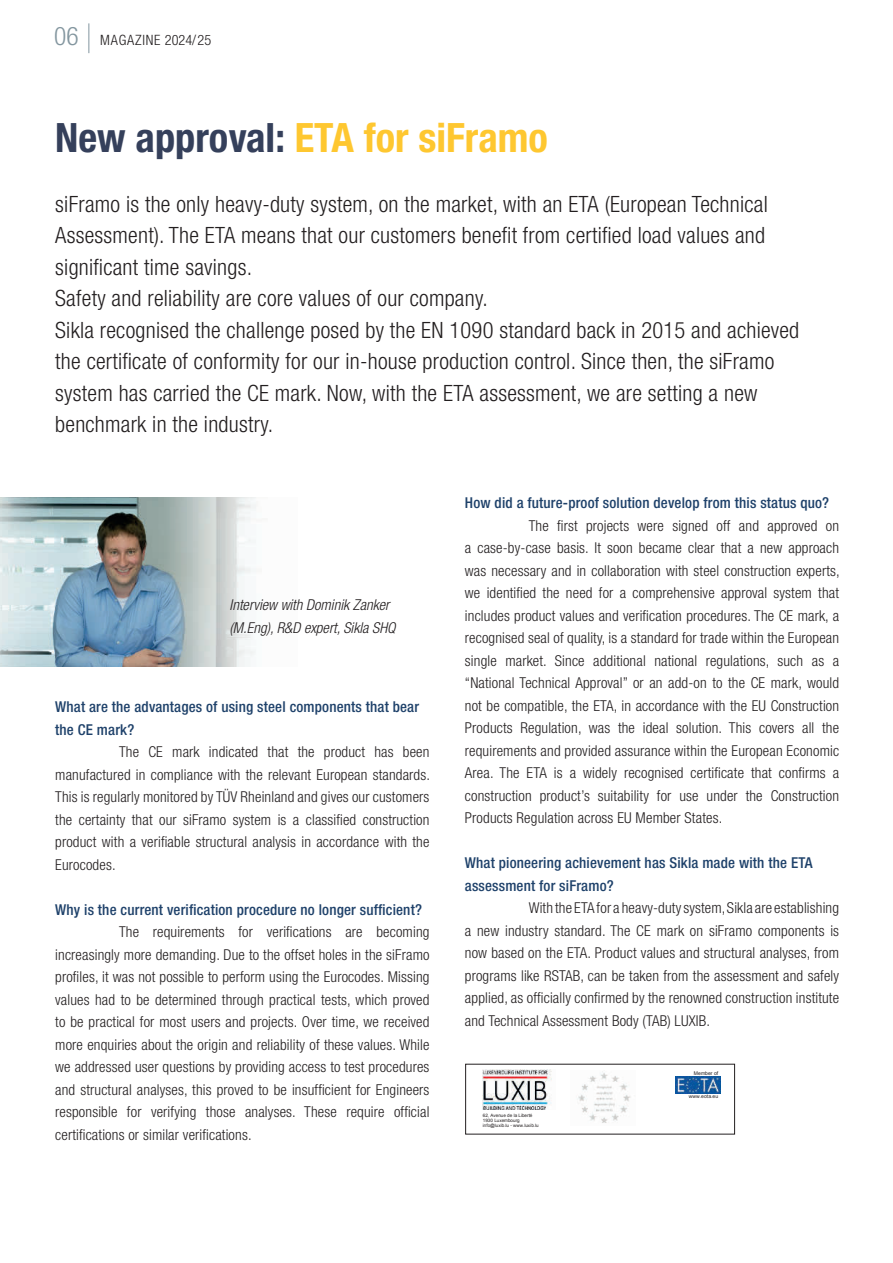
<style>
.page{position:relative;width:893px;height:1263px;background:#fff}
.page>*{position:absolute;margin:0;border:0;box-sizing:border-box;transform-origin:0 0}
.t1{font:700 condensed 40.5px "Helvetica Neue LT Pro";color:#fec730}
.t2{font:300 condensed 22.5px/31.5px "Helvetica Neue LT Pro";letter-spacing:.01em;color:#231f20}
.t3{font:300 condensed 15px/22.5px "Helvetica Neue LT Pro";letter-spacing:.01em;color:#231f20;text-align:justify}
.t4{font:500 condensed 15px/22.5px "Helvetica Neue LT Pro";letter-spacing:.01em;color:#1e416a}
.t5{font:italic 300 condensed 15px/22.5px "Helvetica Neue LT Pro";color:#231f20}
.t6{font:300 condensed 14.25px "Helvetica Neue LT Pro";letter-spacing:.055em;color:#231f20}
.t7{font:5.1px "Arial";color:#231f20}
.t8{font:4.65px/5.2px "Arial";letter-spacing:.005em;color:#231f20}
.s1{font-size:25.5px;color:#83969f}
.s2{color:#35405b}
</style>
<div class="page">
<hr style="left:89px;top:23px;width:1px;height:30px;background:#83969f">
<img style="left:0;top:497px;width:256px;height:169px">
<img style="left:676px;top:1076px;width:45px;height:17px">
<img style="left:578px;top:1071px;width:53px;height:52px">
<img style="left:482px;top:1070px;width:70px;height:39px">
<hr style="left:892px;top:980px;width:1px;height:47px;background:#888ea4">
<hr style="left:892px;top:642px;width:1px;height:47px;background:#888ea4">
<p class="t6" style="left:54px;top:32px;width:159px"><span class="s1">06</span> MAGAZINE 2024/25</p>
<h1 class="t1" style="left:55px;top:113px;width:494px"><span class="s2">New approval:</span> ETA for siFramo</h1>
<p class="t2" style="left:55px;top:188px;width:745px">siFramo is the only heavy-duty system, on the market, with an ETA (European Technical Assessment). The ETA means that our customers benefit from certified load values and significant time savings.<br>Safety and reliability are core values of our company.<br>Sikla recognised the challenge posed by the EN 1090 standard back in 2015 and achieved the certificate of conformity for our in-house production control. Since then, the siFramo system has carried the CE mark. Now, with the ETA assessment, we are setting a new benchmark in the industry.</p>
<p class="t5" style="left:230px;top:594px;width:167px">Interview with Dominik Zanker (M.Eng), R&amp;D expert, Sikla SHQ</p>
<p class="t4" style="left:55px;top:696px;width:365px">What are the advantages of using steel components that bear the CE mark?</p>
<p class="t3" style="left:55px;top:741px;width:376px;text-indent:64px">The CE mark indicated that the product has been manufactured in compliance with the relevant European standards.<br>This is regularly monitored by TÜV Rheinland and gives our customers the certainty that our siFramo system is a classified construction product with a verifiable structural analysis in accordance with the Eurocodes.</p>
<p class="t4" style="left:55px;top:898px;width:368px">Why is the current verification procedure no longer sufficient?</p>
<p class="t3" style="left:55px;top:921px;width:376px;text-indent:64px">The requirements for verifications are becoming increasingly more demanding. Due to the offset holes in the siFramo profiles, it was not possible to perform using the Eurocodes. Missing values had to be determined through practical tests, which proved to be practical for most users and projects. Over time, we received more enquiries about the origin and reliability of these values. While we addressed user questions by providing access to test procedures and structural analyses, this proved to be insufficient for Engineers responsible for verifying those analyses. These require official certifications or similar verifications.</p>
<p class="t4" style="left:465px;top:491px;width:366px">How did a future-proof solution develop from this status quo?</p>
<p class="t3" style="left:465px;top:514px;width:376px;text-indent:64px">The first projects were signed off and approved on a case-by-case basis. It soon became clear that a new approach was necessary and in collaboration with steel construction experts, we identified the need for a comprehensive approval system that includes product values and verification procedures. The CE mark, a recognised seal of quality, is a standard for trade within the European single market. Since additional national regulations, such as a “National Technical Approval” or an add-on to the CE mark, would not be compatible, the ETA, in accordance with the EU Construction Products Regulation, was the ideal solution. This covers all the requirements and provided assurance within the European Economic Area. The ETA is a widely recognised certificate that confirms a construction product’s suitability for use under the Construction Products Regulation across EU Member States.</p>
<p class="t4" style="left:465px;top:851px;width:349px">What pioneering achievement has Sikla made with the ETA assessment for siFramo?</p>
<p class="t3" style="left:465px;top:897px;width:376px;text-indent:64px">With the ETA for a heavy-duty system, Sikla are establishing a new industry standard. The CE mark on siFramo components is now based on the ETA. Product values and structural analyses, from programs like RSTAB, can be taken from the assessment and safely applied, as officially confirmed by the renowned construction institute and Technical Assessment Body (TAB) LUXIB.</p>
<p class="t8" style="left:483px;top:1113px;width:57px">62, Avenue de la Liberté<br>1930 Luxembourg info@luxib.lu - www.luxib.lu</p>
<p class="t7" style="left:694px;top:1069px;width:26px">Member of</p>
<p class="t7" style="left:689px;top:1093px;width:31px">www.eota.eu</p>
</div>
